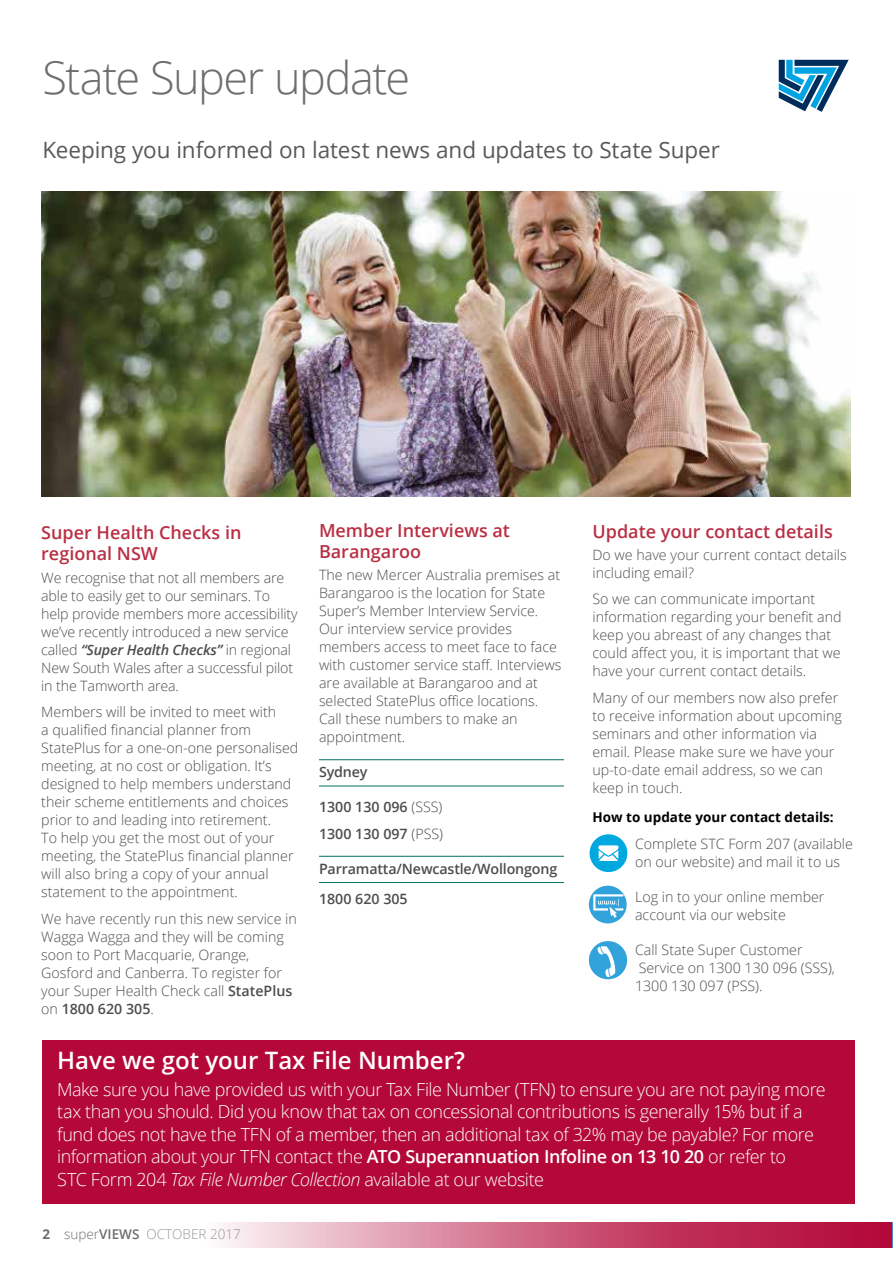
<style>
.page{position:relative;width:893px;height:1263px;background:#fff}
.page>*{position:absolute;margin:0;border:0;box-sizing:border-box;transform-origin:0 0}
.t1{font:300 45px "Open Sans";letter-spacing:-.035em;color:#6d6e71}
.t2{font:600 24px "Open Sans";color:#fff}
.t3{font:22.5px "Open Sans";letter-spacing:-.005em;color:#58595b}
.t4{font:300 18px/22.5px "Open Sans";letter-spacing:-.025em;color:#fff}
.t5{font:600 18px/21px "Open Sans";color:#b92f44}
.t6{font:300 14.25px/18px "Open Sans";color:#4d4d4f}
.t7{font:600 14.25px/26.5px "Open Sans";letter-spacing:-.01em;color:#4d4d4f}
.t8{font:700 13.5px "Open Sans";color:#000}
.t9{font:300 13.5px "Open Sans";color:#95979a}
.s1{font-weight:300}
.s2{font-weight:600;font-style:italic}
.s3{font-weight:600}
.s4{font-style:italic}
.s5{font-weight:700;color:#6d6e71}
.s6{color:#6d6e71}
.s7{font-weight:600;color:#6d6e71}
</style>
<div class="page">
<svg style="left:892px;top:1222px;width:1px;height:25px"></svg>
<svg style="left:222px;top:1222px;width:670px;height:25px;background:#d06885"></svg>
<svg style="left:778px;top:60px;width:71px;height:52px"></svg>
<div style="left:43px;top:1040px;width:812px;height:163px;background:#b30838"></div>
<hr style="left:319px;top:759px;width:245px;height:1px;background:#007161">
<hr style="left:319px;top:786px;width:245px;height:1px;background:#007161">
<hr style="left:319px;top:856px;width:245px;height:1px;background:#007161">
<hr style="left:319px;top:882px;width:245px;height:1px;background:#007161">
<svg style="left:589px;top:886px;width:38px;height:37px"></svg>
<svg style="left:589px;top:941px;width:38px;height:38px"></svg>
<div style="left:590px;top:834px;width:37px;height:38px;background:#00a8e0;border-radius:50%"></div>
<svg style="left:598px;top:845px;width:20px;height:16px"></svg>
<img style="left:42px;top:191px;width:808px;height:305px">
<h1 class="t1" style="left:43px;top:47px;width:369px">State Super update</h1>
<h3 class="t3" style="left:43px;top:134px;width:679px">Keeping you informed on latest news and updates to State Super</h3>
<p class="t5" style="left:319px;top:519px;width:193px">Member Interviews at<br>Barangaroo</p>
<p class="t6" style="left:319px;top:565px;width:244px">The new Mercer Australia premises at Barangaroo is the location for State Super’s Member Interview Service.<br>Our interview service provides members access to meet face to face with customer service staff. Interviews are available at Barangaroo and at selected StatePlus office locations.<br>Call these numbers to make an appointment.</p>
<p class="t7" style="left:319px;top:758px;width:50px">Sydney</p>
<p class="t7" style="left:319px;top:793px;width:126px">1300 130 096 <span class="s1">(SSS)<br></span>1300 130 097 <span class="s1">(PSS)</span></p>
<p class="t7" style="left:319px;top:853px;width:240px;line-height:30.8px">Parramatta/Newcastle/Wollongong<br>1800 620 305</p>
<p class="t5" style="left:592px;top:520px;width:242px">Update your contact details</p>
<p class="t6" style="left:592px;top:545px;width:256px">Do we have your current contact details including email?</p>
<p class="t6" style="left:592px;top:590px;width:251px">So we can communicate important information regarding your benefit and keep you abreast of any changes that could affect you, it is important that we have your current contact details.</p>
<p class="t6" style="left:592px;top:688px;width:251px">Many of our members now also prefer to receive information about upcoming seminars and other information via email. Please make sure we have your up-to-date email address, so we can keep in touch.</p>
<p class="t8" style="left:592px;top:808px;width:243px">How to update your contact details:</p>
<p class="t6" style="left:635px;top:835px;width:219px">Complete STC Form 207 (available on our website) and mail it to us</p>
<p class="t6" style="left:635px;top:888px;width:191px">Log in to your online member account via our website</p>
<p class="t6" style="left:635px;top:941px;width:201px">Call State Super Customer<br>Service on 1300 130 096 (SSS),<br>1300 130 097 (PSS).</p>
<p class="t5" style="left:41px;top:522px;width:202px">Super Health Checks in regional NSW</p>
<p class="t6" style="left:41px;top:568px;width:258px">We recognise that not all members are able to easily get to our seminars. To help provide members more accessibility we’ve recently introduced a new service called <span class="s2">“Super Health Checks”</span> in regional New South Wales after a successful pilot in the Tamworth area.</p>
<p class="t6" style="left:41px;top:703px;width:259px">Members will be invited to meet with<br>a qualified financial planner from StatePlus for a one-on-one personalised meeting, at no cost or obligation. It’s designed to help members understand their scheme entitlements and choices prior to and leading into retirement.<br>To help you get the most out of your meeting, the StatePlus financial planner will also bring a copy of your annual statement to the appointment.</p>
<p class="t6" style="left:41px;top:909px;width:257px">We have recently run this new service in<br>Wagga Wagga and they will be coming soon to Port Macquarie, Orange,<br>Gosford and Canberra. To register for your Super Health Check call <span class="s3">StatePlus </span>on <span class="s3">1800 620 305</span>.</p>
<h2 class="t2" style="left:57px;top:1043px;width:409px">Have we got your Tax File Number?</h2>
<p class="t4" style="left:57px;top:1077px;width:770px">Make sure you have provided us with your Tax File Number (TFN) to ensure you are not paying more tax than you should. Did you know that tax on concessional contributions is generally 15% but if a fund does not have the TFN of a member, then an additional tax of 32% may be payable? For more information about your TFN contact the <span class="s3">ATO Superannuation Infoline on 13 10 20</span> or refer to<br>STC Form 204 <span class="s4">Tax File Number Collection</span> available at our website</p>
<p class="t9" style="left:43px;top:1225px;width:200px"><span class="s5">2</span> <span class="s6">super</span><span class="s7">VIEWS</span> OCTOBER 2017</p>
</div>
